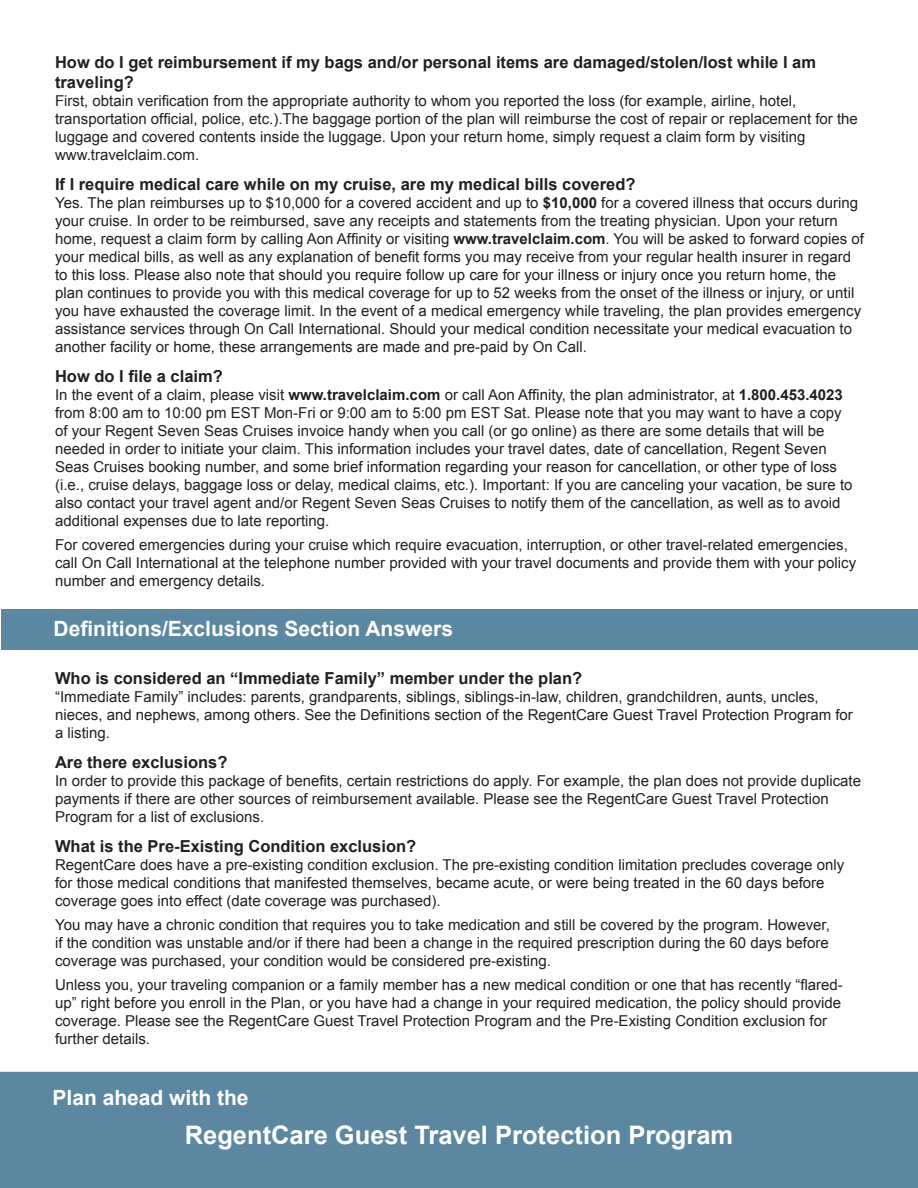
<style>
.page{position:relative;width:918px;height:1188px;background:#fff}
.page>*{position:absolute;margin:0;border:0;box-sizing:border-box;transform-origin:0 0}
.t1{font:700 25.5px "Arial";color:#fff}
.t2{font:700 21px "Arial";color:#fff}
.t3{font:700 16.5px/19.8px "Arial";color:#231f20}
.t4{font:15px/18px "Arial";color:#231f20}
.s1{font-weight:700}
</style>
<div class="page">
<div style="left:0;top:1048px;width:918px;height:140px;background:#5c87a1"></div>
<div style="left:0;top:1044px;width:918px;height:27px;background:#fff"></div>
<div style="left:0;top:1043px;width:918px;height:29px;border:2px solid #fff"></div>
<div style="left:1px;top:609px;width:917px;height:41px;background:#5c87a1"></div>
<p class="t3" style="left:55px;top:53px;width:763px">How do I get reimbursement if my bags and/or personal items are damaged/stolen/lost while I am traveling?</p>
<p class="t4" style="left:55px;top:92px;width:804px">First, obtain verification from the appropriate authority to whom you reported the loss (for example, airline, hotel, transportation official, police, etc.).The baggage portion of the plan will reimburse the cost of repair or replacement for the luggage and covered contents inside the luggage. Upon your return home, simply request a claim form by visiting www.travelclaim.com.</p>
<p class="t3" style="left:55px;top:174px;width:582px">If I require medical care while on my cruise, are my medical bills covered?</p>
<p class="t4" style="left:55px;top:194px;width:810px">Yes. The plan reimburses up to $10,000 for a covered accident and up to <span class="s1">$10,000</span> for a covered illness that occurs during your cruise. In order to be reimbursed, save any receipts and statements from the treating physician. Upon your return home, request a claim form by calling Aon Affinity or visiting <span class="s1">www.travelclaim.com</span>. You will be asked to forward copies of your medical bills, as well as any explanation of benefit forms you may receive from your regular health insurer in regard to this loss. Please also note that should you require follow up care for your illness or injury once you return home, the plan continues to provide you with this medical coverage for up to 52 weeks from the onset of the illness or injury, or until you have exhausted the coverage limit. In the event of a medical emergency while traveling, the plan provides emergency assistance services through On Call International. Should your medical condition necessitate your medical evacuation to another facility or home, these arrangements are made and pre-paid by On Call.</p>
<p class="t3" style="left:55px;top:366px;width:169px">How do I file a claim?</p>
<p class="t4" style="left:55px;top:386px;width:799px">In the event of a claim, please visit <span class="s1">www.travelclaim.com</span> or call Aon Affinity, the plan administrator, at <span class="s1">1.800.453.4023 </span>from 8:00 am to 10:00 pm EST Mon-Fri or 9:00 am to 5:00 pm EST Sat. Please note that you may want to have a copy of your Regent Seven Seas Cruises invoice handy when you call (or go online) as there are some details that will be needed in order to initiate your claim. This information includes your travel dates, date of cancellation, Regent Seven Seas Cruises booking number, and some brief information regarding your reason for cancellation, or other type of loss (i.e., cruise delays, baggage loss or delay, medical claims, etc.). Important: If you are canceling your vacation, be sure to also contact your travel agent and/or Regent Seven Seas Cruises to notify them of the cancellation, as well as to avoid additional expenses due to late reporting.</p>
<p class="t4" style="left:55px;top:536px;width:803px">For covered emergencies during your cruise which require evacuation, interruption, or other travel-related emergencies, call On Call International at the telephone number provided with your travel documents and provide them with your policy number and emergency details.</p>
<p class="t2" style="left:54px;top:615px;width:401px">Definitions/Exclusions Section Answers</p>
<p class="t3" style="left:55px;top:669px;width:529px">Who is considered an “Immediate Family” member under the plan?</p>
<p class="t4" style="left:55px;top:688px;width:799px">“Immediate Family” includes: parents, grandparents, siblings, siblings-in-law, children, grandchildren, aunts, uncles, nieces, and nephews, among others. See the Definitions section of the RegentCare Guest Travel Protection Program for a listing.</p>
<p class="t3" style="left:55px;top:753px;width:174px">Are there exclusions?</p>
<p class="t4" style="left:55px;top:772px;width:807px">In order to provide this package of benefits, certain restrictions do apply. For example, the plan does not provide duplicate payments if there are other sources of reimbursement available. Please see the RegentCare Guest Travel Protection<br>Program for a list of exclusions.</p>
<p class="t3" style="left:55px;top:837px;width:363px">What is the Pre-Existing Condition exclusion?</p>
<p class="t4" style="left:55px;top:856px;width:791px">RegentCare does have a pre-existing condition exclusion. The pre-existing condition limitation precludes coverage only for those medical conditions that manifested themselves, became acute, or were being treated in the 60 days before coverage goes into effect (date coverage was purchased).</p>
<p class="t4" style="left:55px;top:916px;width:776px;text-align:justify">You may have a chronic condition that requires you to take medication and still be covered by the program. However, if the condition was unstable and/or if there had been a change in the required prescription during the 60 days before coverage was purchased, your condition would be considered pre-existing.</p>
<p class="t4" style="left:55px;top:976px;width:789px">Unless you, your traveling companion or a family member has a new medical condition or one that has recently “flared&shy;up” right before you enroll in the Plan, or you have had a change in your required medication, the policy should provide coverage. Please see the RegentCare Guest Travel Protection Program and the Pre-Existing Condition exclusion for further details.</p>
<p class="t2" style="left:52px;top:1084px;width:198px">Plan ahead with the</p>
<p class="t1" style="left:185px;top:1118px;width:550px">RegentCare Guest Travel Protection Program</p>
</div>
